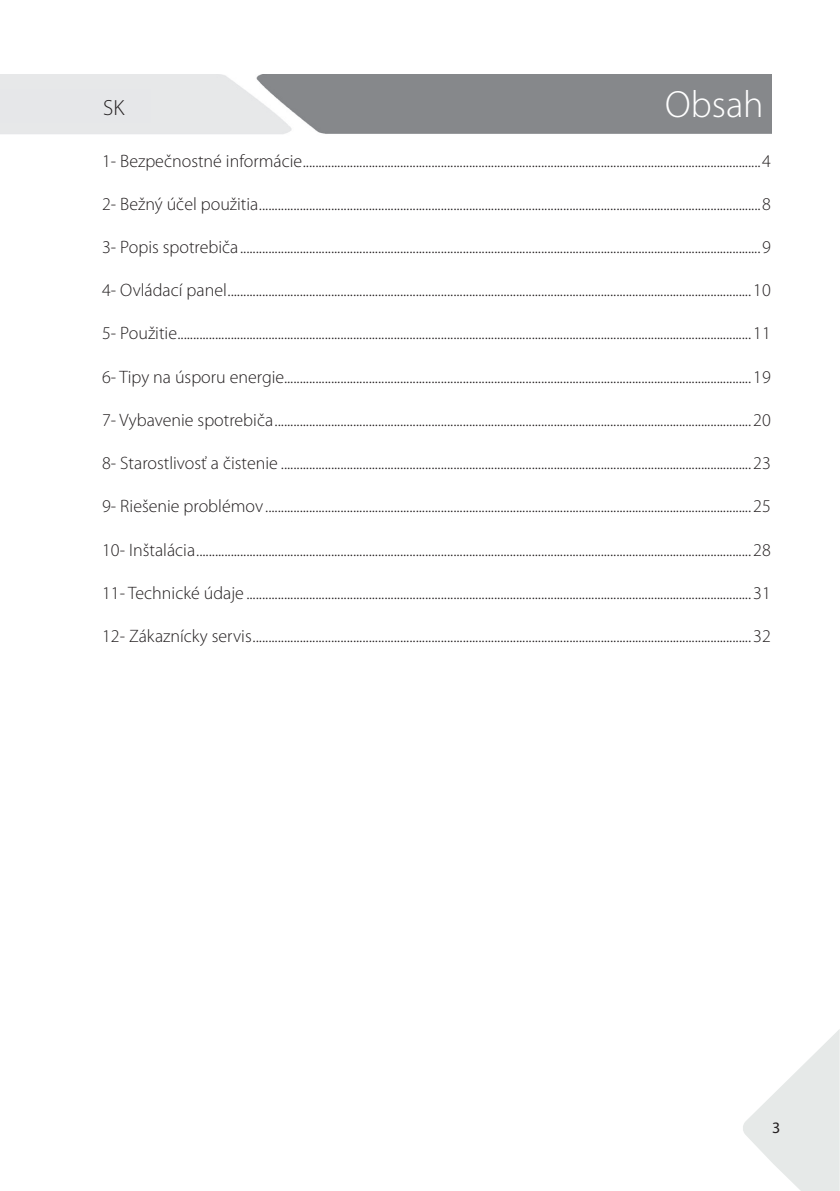
<style>
.page{position:relative;width:840px;height:1191px;background:#fff}
.page>*{position:absolute;margin:0;border:0;box-sizing:border-box;transform-origin:0 0}
.NADPIS{font:300 38px "Myriad Pro";color:#fff}
.t1{font:300 22px "Myriad Pro";color:#231f20}
.Obsah_Nadpis_9{font:300 18px "Myriad Pro";color:#231f20}
.t2{font:16px "Myriad Pro";color:#231f20}
</style>
<div class="page">
<div style="left:0;top:90px;width:151px;height:33px;background:#e6e7e9"></div>
<svg style="left:743px;top:1030px;width:96px;height:161px"></svg>
<p class="NADPIS" style="left:665px;top:83px;width:100px">Obsah</p>
<p class="Obsah_Nadpis_9" style="left:102px;top:151px;width:670px">1- Bezpečnostné informácie..................................................................................................................................................4</p>
<p class="Obsah_Nadpis_9" style="left:102px;top:194px;width:670px">2- Bežný účel použitia................................................................................................................................................................8</p>
<p class="Obsah_Nadpis_9" style="left:102px;top:237px;width:670px">3- Popis spotrebiča......................................................................................................................................................................9</p>
<p class="Obsah_Nadpis_9" style="left:102px;top:280px;width:670px">4- Ovládací panel.......................................................................................................................................................................10</p>
<p class="Obsah_Nadpis_9" style="left:102px;top:323px;width:670px">5- Použitie.......................................................................................................................................................................................11</p>
<p class="Obsah_Nadpis_9" style="left:102px;top:367px;width:670px">6- Tipy na úsporu energie.....................................................................................................................................................19</p>
<p class="Obsah_Nadpis_9" style="left:102px;top:410px;width:670px">7- Vybavenie spotrebiča........................................................................................................................................................20</p>
<p class="Obsah_Nadpis_9" style="left:102px;top:453px;width:670px">8- Starostlivosť a čistenie ......................................................................................................................................................23</p>
<p class="Obsah_Nadpis_9" style="left:102px;top:496px;width:670px">9- Riešenie problémov...........................................................................................................................................................25</p>
<p class="Obsah_Nadpis_9" style="left:102px;top:539px;width:670px">10- Inštalácia.................................................................................................................................................................................28</p>
<p class="Obsah_Nadpis_9" style="left:102px;top:583px;width:670px">11- Technické údaje .................................................................................................................................................................31</p>
<p class="Obsah_Nadpis_9" style="left:102px;top:626px;width:670px">12- Zákaznícky servis...............................................................................................................................................................32</p>
<p class="t1" style="left:103px;top:95px;width:23px">SK</p>
<p class="t2" style="left:771px;top:1117px;width:10px">3</p>
</div>
